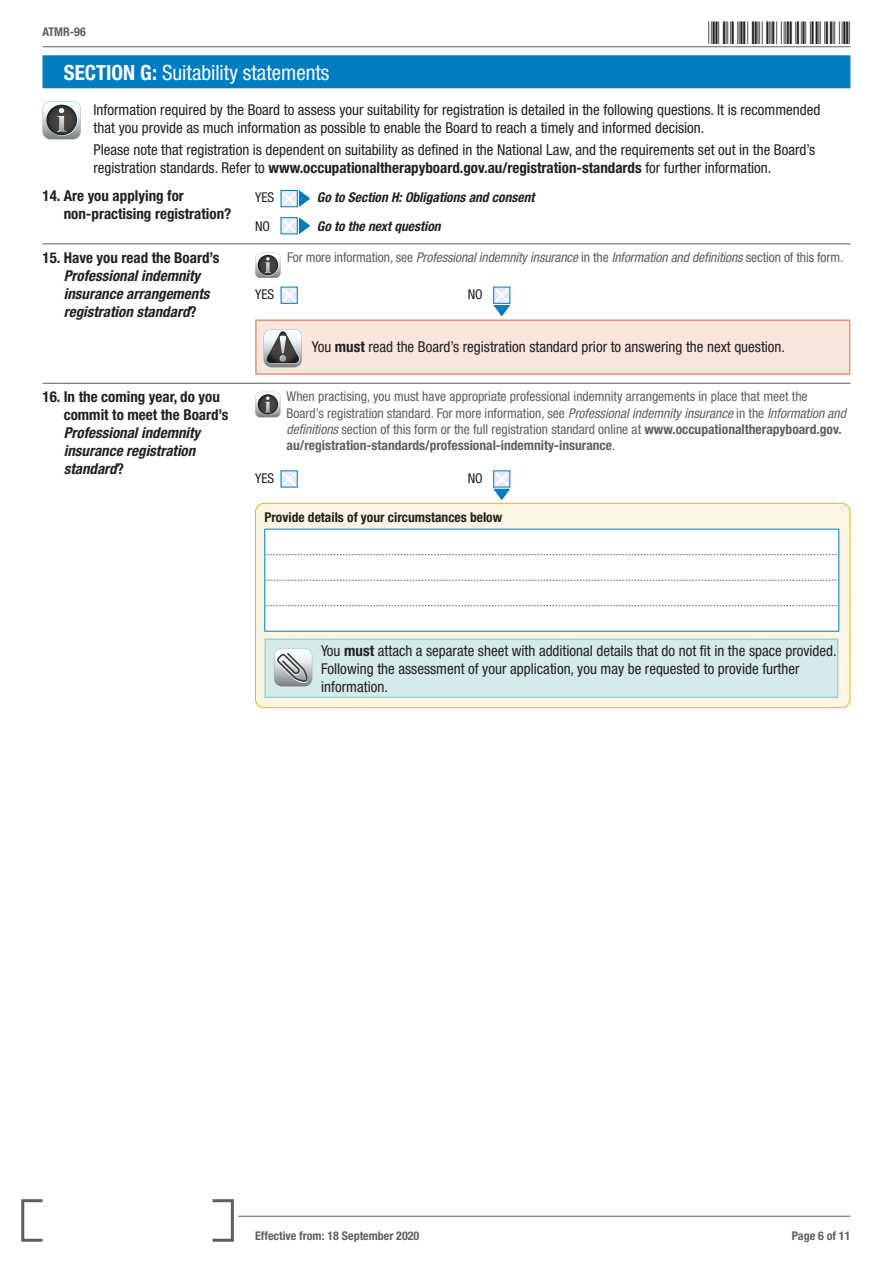
<style>
.page{position:relative;width:893px;height:1263px;background:#fff}
.page>*{position:absolute;margin:0;border:0;box-sizing:border-box;transform-origin:0 0}
.t1{font:30px "Free 3 of 9";letter-spacing:.1em;color:#231f20}
.Section-header{font:condensed 21px "Helvetica Neue LT Std";color:#fff}
.Section_additional_i{font:condensed 15px/18px "Helvetica Neue LT Std";color:#231f20}
.attachment_box_text{font:condensed 15px/18px "Helvetica Neue LT Std";color:#231f20}
.Questions{font:italic 700 condensed 15px/18px "Helvetica Neue LT Std";color:#231f20}
.Questions-2{font:700 condensed 15px "Helvetica Neue LT Std";color:#231f20}
.Question_additional{font:condensed 13.5px/16.2px "Helvetica Neue LT Std";color:#5f5f62}
.Question_additional-2{font:italic condensed 13.5px "Helvetica Neue LT Std";letter-spacing:-.005em;color:#5f5f62}
.Answer{font:italic 700 condensed 13.5px "Helvetica Neue LT Std";color:#231f20}
.Answers_additional_t{font:700 condensed 13.5px "Helvetica Neue LT Std";color:#231f20}
.Answer-2{font:condensed 13.5px "Helvetica Neue LT Std";color:#231f20}
.t2{font:700 condensed 12px "Helvetica Neue LT Std";color:#5f5f62}
.s1{font-weight:700}
.s2{font-style:normal}
.s3{font-style:italic}
</style>
<div class="page">
<svg style="left:21px;top:1199px;width:213px;height:43px"></svg>
<hr style="left:238px;top:1216px;width:612px;height:1px;background:#5f5f62">
<hr style="left:43px;top:47px;width:807px;height:1px;background:#5f5f62">
<svg style="left:43px;top:244px;width:21px;height:1px"></svg>
<hr style="left:64px;top:244px;width:191px;height:1px;background:#5f5f62">
<hr style="left:255px;top:244px;width:595px;height:1px;background:#5f5f62">
<svg style="left:43px;top:383px;width:21px;height:1px"></svg>
<hr style="left:64px;top:383px;width:191px;height:1px;background:#5f5f62">
<hr style="left:255px;top:383px;width:595px;height:1px;background:#5f5f62">
<div style="left:43px;top:55px;width:807px;height:33px;background:#007cc2"></div>
<svg style="left:43px;top:101px;width:38px;height:38px"></svg>
<svg style="left:281px;top:190px;width:29px;height:17px"></svg>
<svg style="left:281px;top:217px;width:29px;height:17px"></svg>
<svg style="left:255px;top:252px;width:26px;height:26px"></svg>
<svg style="left:281px;top:287px;width:17px;height:17px"></svg>
<svg style="left:281px;top:287px;width:16px;height:16px"></svg>
<svg style="left:493px;top:287px;width:17px;height:29px"></svg>
<div style="left:256px;top:320px;width:594px;height:54px;background:#f9e5dc"></div>
<div style="left:255px;top:319px;width:595px;height:56px;border:2px solid #e59279"></div>
<svg style="left:264px;top:329px;width:38px;height:38px"></svg>
<svg style="left:255px;top:392px;width:26px;height:25px"></svg>
<svg style="left:281px;top:470px;width:17px;height:17px"></svg>
<svg style="left:281px;top:471px;width:16px;height:16px"></svg>
<div style="left:493px;top:470px;width:17px;height:17px;background:#57a8d6"></div>
<svg style="left:493px;top:471px;width:17px;height:29px"></svg>
<div style="left:255px;top:503px;width:595px;height:205px;background:#fcf5e4;border-radius:9px"></div>
<svg style="left:264px;top:529px;width:575px;height:103px"></svg>
<div style="left:265px;top:639px;width:573px;height:58px;background:#d5ebeb"></div>
<div style="left:264px;top:638px;width:574px;height:60px;border:2px solid #9bd3d3"></div>
<svg style="left:274px;top:648px;width:38px;height:38px"></svg>
<div style="left:255px;top:503px;width:595px;height:205px;border:1px solid #efb211;border-radius:9px"></div>
<p class="t2" style="left:43px;top:25px;width:45px">ATMR-96</p>
<h1 class="t1" style="left:709px;top:16px;width:143px">*ATMR-966*</h1>
<p class="Section-header" style="left:64px;top:60px;width:267px"><span class="s1">SECTION G:</span> Suitability statements</p>
<p class="Section_additional_i" style="left:94px;top:100px;width:728px">Information required by the Board to assess your suitability for registration is detailed in the following questions. It is recommended that you provide as much information as possible to enable the Board to reach a timely and informed decision.</p>
<p class="Section_additional_i" style="left:94px;top:141px;width:723px">Please note that registration is dependent on suitability as defined in the National Law, and the requirements set out in the Board’s registration standards. Refer to <span class="s1">www.occupationaltherapyboard.gov.au/registration-standards</span> for further information.</p>
<p class="Questions-2" style="left:43px;top:186px;width:143px">14. Are you applying for</p>
<p class="Questions-2" style="left:64px;top:204px;width:169px">non-practising registration?</p>
<p class="Answer-2" style="left:255px;top:189px;width:21px">YES</p>
<p class="Answer" style="left:317px;top:189px;width:219px">Go to Section H: Obligations and consent</p>
<p class="Answer-2" style="left:255px;top:218px;width:17px">NO</p>
<p class="Answer" style="left:317px;top:218px;width:125px">Go to the next question</p>
<p class="Questions-2" style="left:43px;top:249px;width:178px">15. Have you read the Board’s</p>
<p class="Questions" style="left:64px;top:267px;width:147px">Professional indemnity insurance arrangements registration standard<span class="s2">?</span></p>
<p class="Questions-2" style="left:43px;top:388px;width:179px">16. In the coming year, do you</p>
<p class="Questions" style="left:64px;top:406px;width:166px"><span class="s2">commit to meet the Board’s<br></span>Professional indemnity insurance registration standard<span class="s2">?</span></p>
<p class="Question_additional-2" style="left:287px;top:249px;width:558px"><span class="s2">For more information, see</span> Professional indemnity insurance <span class="s2">in the</span> Information and definitions <span class="s2">section of this form.</span></p>
<p class="Answer-2" style="left:255px;top:287px;width:21px">YES</p>
<p class="Answer-2" style="left:468px;top:287px;width:17px">NO</p>
<p class="attachment_box_text" style="left:312px;top:338px;width:475px">You <span class="s1">must</span> read the Board’s registration standard prior to answering the next question.</p>
<p class="Question_additional" style="left:287px;top:388px;width:561px">When practising, you must have appropriate professional indemnity arrangements in place that meet the Board’s registration standard. For more information, see <span class="s3">Professional indemnity insurance</span> in the <span class="s3">Information and definitions</span> section of this form or the full registration standard online at <span class="s1">www.occupationaltherapyboard.gov. au/registration-standards/professional-indemnity-insurance</span>.</p>
<p class="Answer-2" style="left:255px;top:471px;width:21px">YES</p>
<p class="Answer-2" style="left:468px;top:471px;width:17px">NO</p>
<p class="Answers_additional_t" style="left:264px;top:509px;width:239px">Provide details of your circumstances below</p>
<p class="attachment_box_text" style="left:321px;top:641px;width:517px">You <span class="s1">must</span> attach a separate sheet with additional details that do not fit in the space provided.<br>Following the assessment of your application, you may be requested to provide further information.</p>
<p class="t2" style="left:255px;top:1228px;width:166px">Effective from: 18 September 2020</p>
<p class="t2" style="left:792px;top:1228px;width:60px">Page 6 of 11</p>
</div>
